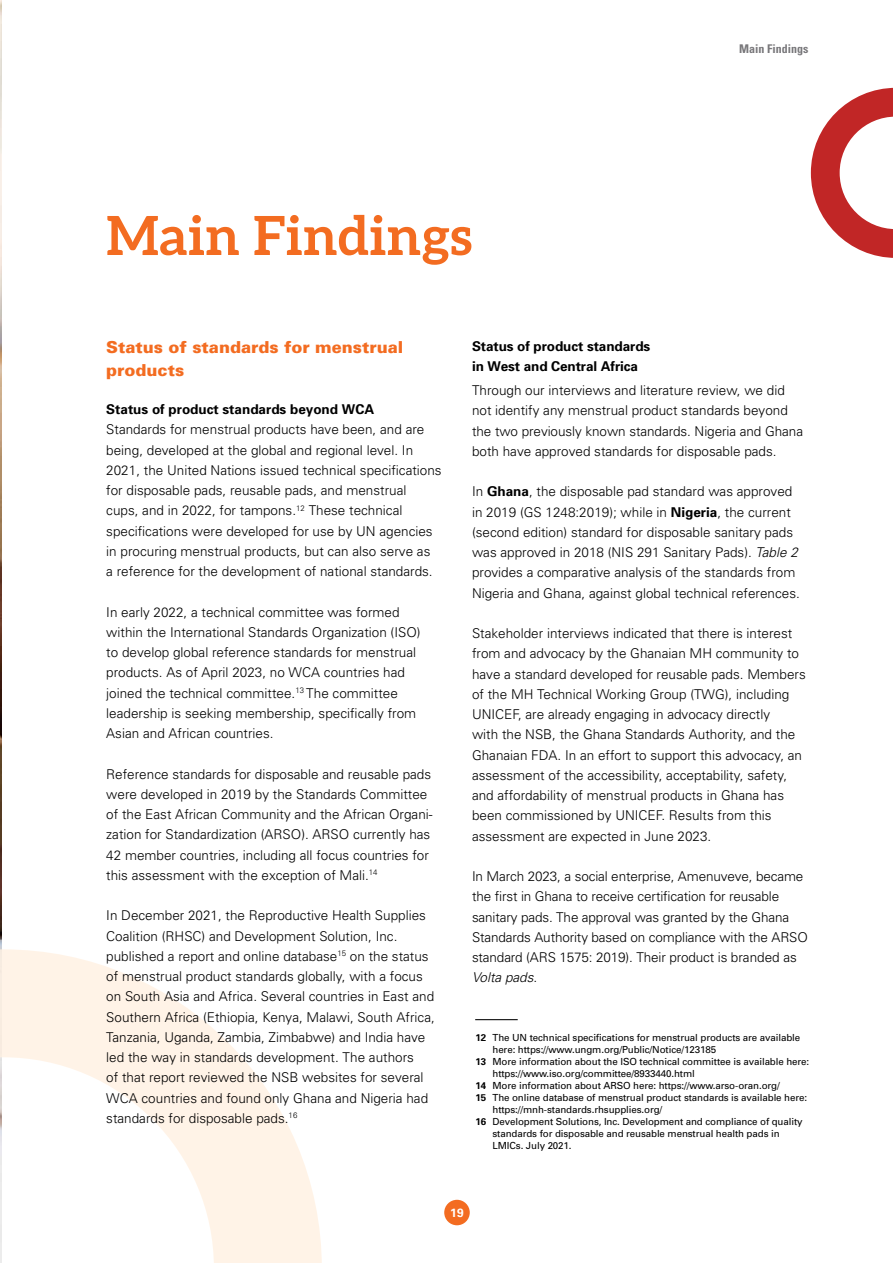
<style>
.page{position:relative;width:893px;height:1263px;background:#fff}
.page>*{position:absolute;margin:0;border:0;box-sizing:border-box;transform-origin:0 0}
.t1{font:700 54px "Aleo";letter-spacing:.01em;color:#f36c21}
.t2{font:900 16.5px/22.5px "Univers";color:#f36c21}
.t3{font:300 13.5px/20.2px "Univers";color:#000}
.t4{font:700 13.5px/20.2px "Univers";letter-spacing:-.005em;color:#000}
.t5{font:700 condensed 12px "Univers";color:#78777a}
.t6{font:700 12px "Univers";color:#fff}
.t7{font:9.75px "Univers";letter-spacing:-.01em;color:#000}
.s1{font-weight:700}
.s2{font-style:italic}
</style>
<div class="page">
<div style="left:444px;top:1200px;width:26px;height:25px;background:#f36c21;border-radius:50%"></div>
<img style="left:0;top:0;width:1px;height:949px">
<svg style="left:0;top:949px;width:322px;height:314px"></svg>
<hr style="left:475px;top:1019px;width:43px;height:1px;background:#000">
<svg style="left:811px;top:88px;width:82px;height:170px"></svg>
<h1 class="t1" style="left:106px;top:204px;width:367px">Main Findings</h1>
<p class="t5" style="left:739px;top:41px;width:71px">Main Findings</p>
<p class="t2" style="left:106px;top:336px;width:298px">Status of standards for menstrual products</p>
<p class="t4" style="left:106px;top:399px;width:269px">Status of product standards beyond WCA</p>
<p class="t3" style="left:106px;top:419px;width:337px">Standards for menstrual products have been, and are being, developed at the global and regional level. In 2021, the United Nations issued technical specifications for disposable pads, reusable pads, and menstrual cups, and in 2022, for tampons.<sup>12</sup> These technical specifications were developed for use by UN agencies in procuring menstrual products, but can also serve as<br>a reference for the development of national standards.</p>
<p class="t3" style="left:106px;top:602px;width:316px">In early 2022, a technical committee was formed within the International Standards Organization (ISO) to develop global reference standards for menstrual products. As of April 2023, no WCA countries had joined the technical committee.<sup>13</sup> The committee leadership is seeking membership, specifically from Asian and African countries.</p>
<p class="t3" style="left:106px;top:764px;width:328px">Reference standards for disposable and reusable pads were developed in 2019 by the Standards Committee of the East African Community and the African Organi&shy;zation for Standardization (ARSO). ARSO currently has 42 member countries, including all focus countries for this assessment with the exception of Mali.<sup>14</sup></p>
<p class="t3" style="left:106px;top:905px;width:330px">In December 2021, the Reproductive Health Supplies Coalition (RHSC) and Development Solution, Inc. published a report and online database<sup>15</sup> on the status of menstrual product standards globally, with a focus on South Asia and Africa. Several countries in East and Southern Africa (Ethiopia, Kenya, Malawi, South Africa, Tanzania, Uganda, Zambia, Zimbabwe) and India have led the way in standards development. The authors<br>of that report reviewed the NSB websites for several WCA countries and found only Ghana and Nigeria had standards for disposable pads.<sup>16</sup></p>
<p class="t4" style="left:472px;top:336px;width:180px">Status of product standards in West and Central Africa</p>
<p class="t3" style="left:472px;top:380px;width:333px">Through our interviews and literature review, we did not identify any menstrual product standards beyond the two previously known standards. Nigeria and Ghana both have approved standards for disposable pads.</p>
<p class="t3" style="left:472px;top:481px;width:329px">In <span class="s1">Ghana</span>, the disposable pad standard was approved in 2019 (GS 1248:2019); while in <span class="s1">Nigeria</span>, the current (second edition) standard for disposable sanitary pads was approved in 2018 (NIS 291 Sanitary Pads). <span class="s2">Table 2 </span>provides a comparative analysis of the standards from Nigeria and Ghana, against global technical references.</p>
<p class="t3" style="left:472px;top:623px;width:335px">Stakeholder interviews indicated that there is interest from and advocacy by the Ghanaian MH community to have a standard developed for reusable pads. Members of the MH Technical Working Group (TWG), including UNICEF, are already engaging in advocacy directly<br>with the NSB, the Ghana Standards Authority, and the Ghanaian FDA. In an effort to support this advocacy, an assessment of the accessibility, acceptability, safety, and affordability of menstrual products in Ghana has been commissioned by UNICEF. Results from this assessment are expected in June 2023.</p>
<p class="t3" style="left:472px;top:866px;width:337px">In March 2023, a social enterprise, Amenuveve, became the first in Ghana to receive certification for reusable sanitary pads. The approval was granted by the Ghana Standards Authority based on compliance with the ARSO standard (ARS 1575: 2019). Their product is branded as <span class="s2">Volta pads</span>.</p>
<p class="t7" style="left:475px;top:1031px;width:326px"><span class="s1">12</span> The UN technical specifications for menstrual products are available</p>
<p class="t7" style="left:492px;top:1043px;width:225px">here: https://www.ungm.org/Public/Notice/123185</p>
<p class="t7" style="left:475px;top:1055px;width:335px"><span class="s1">13</span> More information about the ISO technical committee is available here:</p>
<p class="t7" style="left:492px;top:1067px;width:204px">https://www.iso.org/committee/8933440.html</p>
<p class="t7" style="left:475px;top:1079px;width:306px"><span class="s1">14</span> More information about ARSO here: https://www.arso-oran.org/</p>
<p class="t7" style="left:475px;top:1091px;width:333px"><span class="s1">15</span> The online database of menstrual product standards is available here:</p>
<p class="t7" style="left:492px;top:1103px;width:171px">https://mnh-standards.rhsupplies.org/</p>
<p class="t7" style="left:475px;top:1115px;width:329px"><span class="s1">16</span> Development Solutions, Inc. Development and compliance of quality</p>
<p class="t7" style="left:492px;top:1127px;width:289px">standards for disposable and reusable menstrual health pads in</p>
<p class="t7" style="left:492px;top:1139px;width:81px">LMICs. July 2021.</p>
<p class="t6" style="left:450px;top:1205px;width:15px">19</p>
</div>
